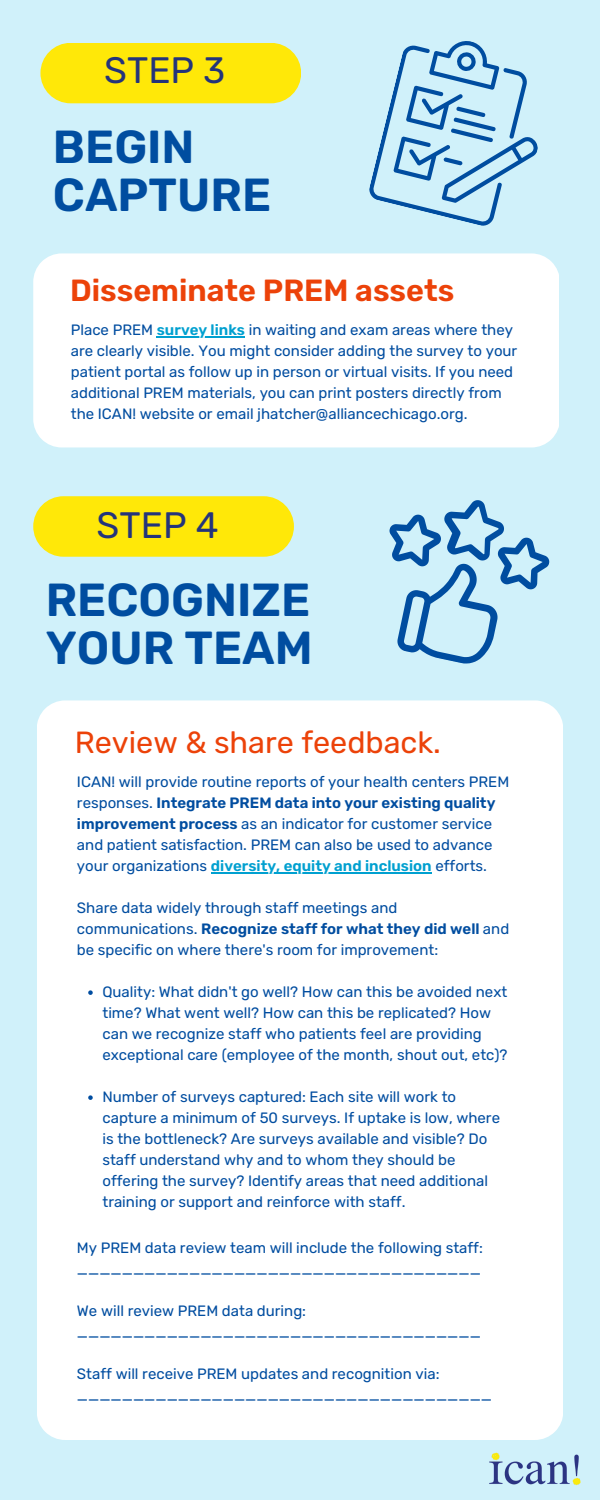
<style>
.page{position:relative;width:600px;height:1500px;background:#d0f1fa}
.page>*{position:absolute;margin:0;border:0;box-sizing:border-box;transform-origin:0 0}
.t1{font:600 46.3px/48px "Rubik";color:#004da0}
.t2{font:36.8px "Rubik";color:#24347b}
.t3{font:600 30.6px "Rubik";color:#ec4209}
.t4{font:30.6px "Rubik";color:#ec4209}
.t5{font:15px/21px "Rubik";color:#004da0}
.s1{font-weight:600;color:#00a0d0}
.s2{font-weight:600}
</style>
<div class="page">
<img style="left:489px;top:1452px;width:92px;height:33px">
<div style="left:40px;top:43px;width:261px;height:60px;background:#ffe808;border-radius:30px"></div>
<svg style="left:369px;top:41px;width:169px;height:185px"></svg>
<div style="left:33px;top:253px;width:526px;height:194px;background:#fff"></div>
<hr style="left:157px;top:336px;width:88px;height:2px;background:#00a0d0">
<div style="left:33px;top:496px;width:261px;height:61px;background:#ffe808;border-radius:30px"></div>
<svg style="left:389px;top:500px;width:161px;height:164px"></svg>
<div style="left:37px;top:700px;width:526px;height:740px;background:#fff"></div>
<svg style="left:88px;top:990px;width:5px;height:5px"></svg>
<svg style="left:88px;top:1095px;width:5px;height:5px"></svg>
<hr style="left:211px;top:872px;width:221px;height:1px;background:#00a0d0">
<h2 class="t2" style="left:104px;top:49px;width:123px">STEP 3</h2>
<h1 class="t1" style="left:53px;top:123px;width:220px">BEGIN<br>CAPTURE</h1>
<h3 class="t3" style="left:70px;top:273px;width:386px">Disseminate PREM assets</h3>
<p class="t5" style="left:71px;top:320px;width:448px">Place PREM <span class="s1">survey links</span> in waiting and exam areas where they are clearly visible. You might consider adding the survey to your patient portal as follow up in person or virtual visits. If you need additional PREM materials, you can print posters directly from the ICAN! website or email jhatcher@alliancechicago.org.</p>
<h2 class="t2" style="left:97px;top:504px;width:123px">STEP 4</h2>
<h1 class="t1" style="left:46px;top:576px;width:269px">RECOGNIZE<br>YOUR TEAM</h1>
<h3 class="t4" style="left:75px;top:725px;width:368px">Review &amp; share feedback.</h3>
<p class="t5" style="left:77px;top:772px;width:434px">ICAN! will provide routine reports of your health centers PREM responses. <span class="s2">Integrate PREM data into your existing quality improvement process</span> as an indicator for customer service and patient satisfaction. PREM can also be used to advance your organizations <span class="s1">diversity, equity and inclusion</span> efforts.</p>
<p class="t5" style="left:77px;top:898px;width:434px">Share data widely through staff meetings and communications. <span class="s2">Recognize staff for what they did well</span> and be specific on where there's room for improvement:</p>
<p class="t5" style="left:102px;top:982px;width:407px">Quality: What didn't go well? How can this be avoided next time? What went well? How can this be replicated? How can we recognize staff who patients feel are providing exceptional care (employee of the month, shout out, etc)?</p>
<p class="t5" style="left:102px;top:1087px;width:399px">Number of surveys captured: Each site will work to capture a minimum of 50 surveys. If uptake is low, where is the bottleneck? Are surveys available and visible? Do staff understand why and to whom they should be offering the survey? Identify areas that need additional training or support and reinforce with staff.</p>
<p class="t5" style="left:77px;top:1237px;width:407px">My PREM data review team will include the following staff: ____________________________________</p>
<p class="t5" style="left:77px;top:1300px;width:405px">We will review PREM data during: ____________________________________</p>
<p class="t5" style="left:77px;top:1363px;width:417px">Staff will receive PREM updates and recognition via: _____________________________________</p>
</div>
